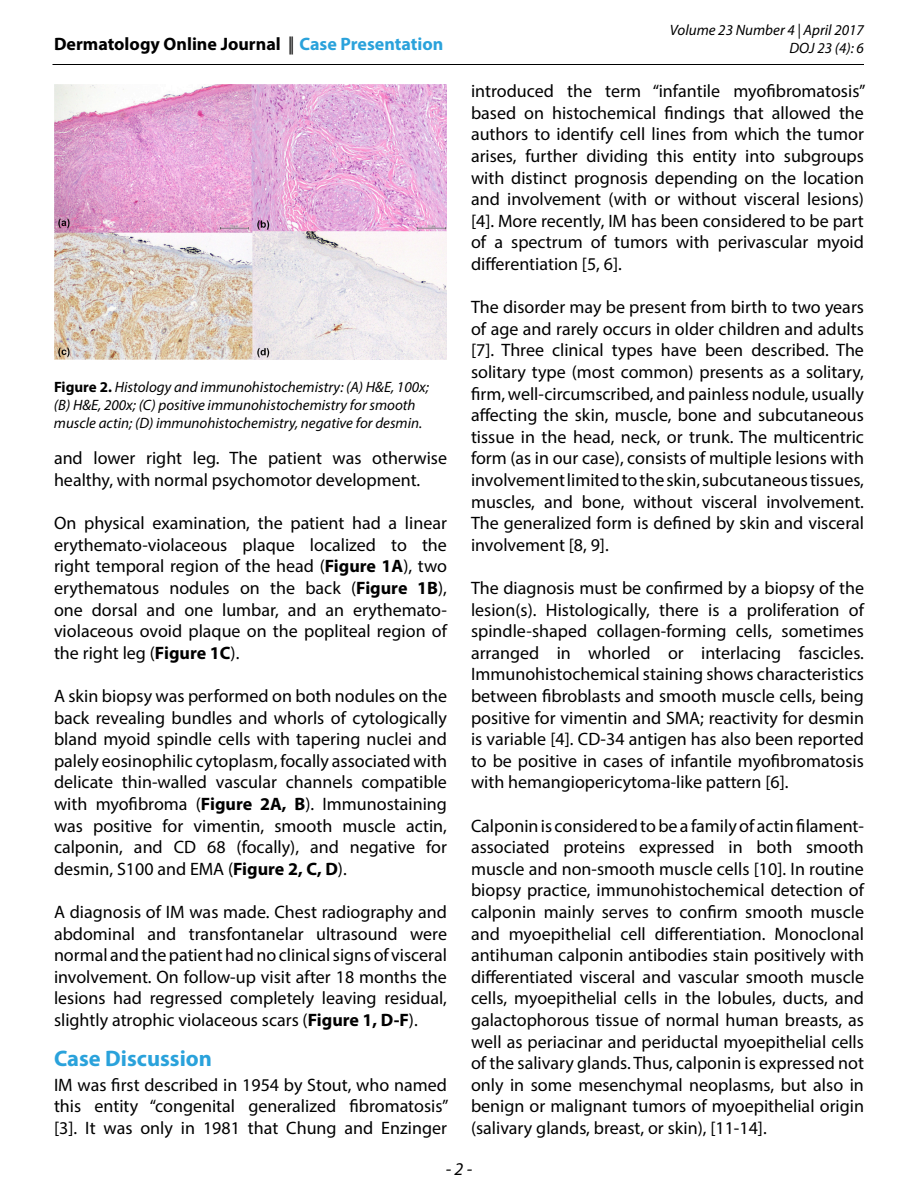
<style>
.page{position:relative;width:918px;height:1188px;background:#fff}
.page>*{position:absolute;margin:0;border:0;box-sizing:border-box;transform-origin:0 0}
.Sub_title_Color{font:700 22.5px "Myriad Pro";color:#2aa2db}
.Body_text{font:18px/21.6px "Myriad Pro";color:#000;text-align:justify}
.t1{font:700 18px "Myriad Pro";color:#000}
.t2{font:italic 18px "Myriad Pro";color:#000}
.Figure_caption{font:italic 15px/18px "Myriad Pro";color:#000;text-align:right}
.s1{font-weight:400}
.s2{color:#2aa2db}
.s3{font-weight:700;font-style:normal}
.s4{font-weight:700}
</style>
<div class="page">
<hr style="left:52px;top:64px;width:812px;height:1px;background:#000">
<img style="left:54px;top:84px;width:393px;height:276px">
<p class="t1" style="left:54px;top:32px;width:391px">Dermatology Online Journal <span class="s1">||</span> <span class="s2">Case Presentation</span></p>
<p class="Figure_caption" style="left:54px;top:378px;width:376px;text-align:left"><span class="s3">Figure 2.</span> Histology and immunohistochemistry: (A) H&amp;E, 100x; (B) H&amp;E, 200x; (C) positive immunohistochemistry for smooth muscle actin; (D) immunohistochemistry, negative for desmin.</p>
<p class="Body_text" style="left:54px;top:447px;width:395px">and lower right leg. The patient was otherwise healthy, with normal psychomotor development.</p>
<p class="Body_text" style="left:54px;top:512px;width:394px">On physical examination, the patient had a linear erythemato-violaceous plaque localized to the right temporal region of the head (<span class="s4">Figure 1A</span>), two erythematous nodules on the back (<span class="s4">Figure 1B</span>), one dorsal and one lumbar, and an erythemato&shy;violaceous ovoid plaque on the popliteal region of the right leg (<span class="s4">Figure 1C</span>).</p>
<p class="Body_text" style="left:54px;top:685px;width:395px">A skin biopsy was performed on both nodules on the back revealing bundles and whorls of cytologically bland myoid spindle cells with tapering nuclei and palely eosinophilic cytoplasm, focally associated with delicate thin-walled vascular channels compatible with myofibroma (<span class="s4">Figure 2A, B</span>). Immunostaining was positive for vimentin, smooth muscle actin, calponin, and CD 68 (focally), and negative for desmin, S100 and EMA (<span class="s4">Figure 2, C, D</span>).</p>
<p class="Body_text" style="left:54px;top:901px;width:395px">A diagnosis of IM was made. Chest radiography and abdominal and transfontanelar ultrasound were normal and the patient had no clinical signs of visceral involvement. On follow-up visit after 18 months the lesions had regressed completely leaving residual, slightly atrophic violaceous scars (<span class="s4">Figure 1, D-F</span>).</p>
<p class="Sub_title_Color" style="left:54px;top:1044px;width:160px">Case Discussion</p>
<p class="Body_text" style="left:54px;top:1074px;width:396px">IM was first described in 1954 by Stout, who named this entity “congenital generalized fibromatosis” [3]. It was only in 1981 that Chung and Enzinger</p>
<p class="Figure_caption" style="left:670px;top:20px;width:196px">Volume 23 Number 4 | April 2017<br>DOJ 23 (4): 6</p>
<p class="Body_text" style="left:471px;top:80px;width:396px">introduced the term “infantile myofibromatosis” based on histochemical findings that allowed the authors to identify cell lines from which the tumor arises, further dividing this entity into subgroups with distinct prognosis depending on the location and involvement (with or without visceral lesions) [4]. More recently, IM has been considered to be part of a spectrum of tumors with perivascular myoid differentiation [5, 6].</p>
<p class="Body_text" style="left:471px;top:296px;width:395px">The disorder may be present from birth to two years of age and rarely occurs in older children and adults [7]. Three clinical types have been described. The solitary type (most common) presents as a solitary, firm, well-circumscribed, and painless nodule, usually affecting the skin, muscle, bone and subcutaneous tissue in the head, neck, or trunk. The multicentric form (as in our case), consists of multiple lesions with involvement limited to the skin, subcutaneous tissues, muscles, and bone, without visceral involvement.<br>The generalized form is defined by skin and visceral involvement [8, 9].</p>
<p class="Body_text" style="left:471px;top:577px;width:395px">The diagnosis must be confirmed by a biopsy of the lesion(s). Histologically, there is a proliferation of spindle-shaped collagen-forming cells, sometimes arranged in whorled or interlacing fascicles.<br>Immunohistochemical staining shows characteristics between fibroblasts and smooth muscle cells, being positive for vimentin and SMA; reactivity for desmin is variable [4]. CD-34 antigen has also been reported to be positive in cases of infantile myofibromatosis with hemangiopericytoma-like pattern [6].</p>
<p class="Body_text" style="left:471px;top:814px;width:395px">Calponin is considered to be a family of actin filament&shy;associated proteins expressed in both smooth muscle and non-smooth muscle cells [10]. In routine biopsy practice, immunohistochemical detection of calponin mainly serves to confirm smooth muscle and myoepithelial cell differentiation. Monoclonal antihuman calponin antibodies stain positively with differentiated visceral and vascular smooth muscle cells, myoepithelial cells in the lobules, ducts, and galactophorous tissue of normal human breasts, as well as periacinar and periductal myoepithelial cells of the salivary glands. Thus, calponin is expressed not only in some mesenchymal neoplasms, but also in benign or malignant tumors of myoepithelial origin (salivary glands, breast, or skin), [11-14].</p>
<p class="t2" style="left:446px;top:1157px;width:28px">- 2 -</p>
</div>
